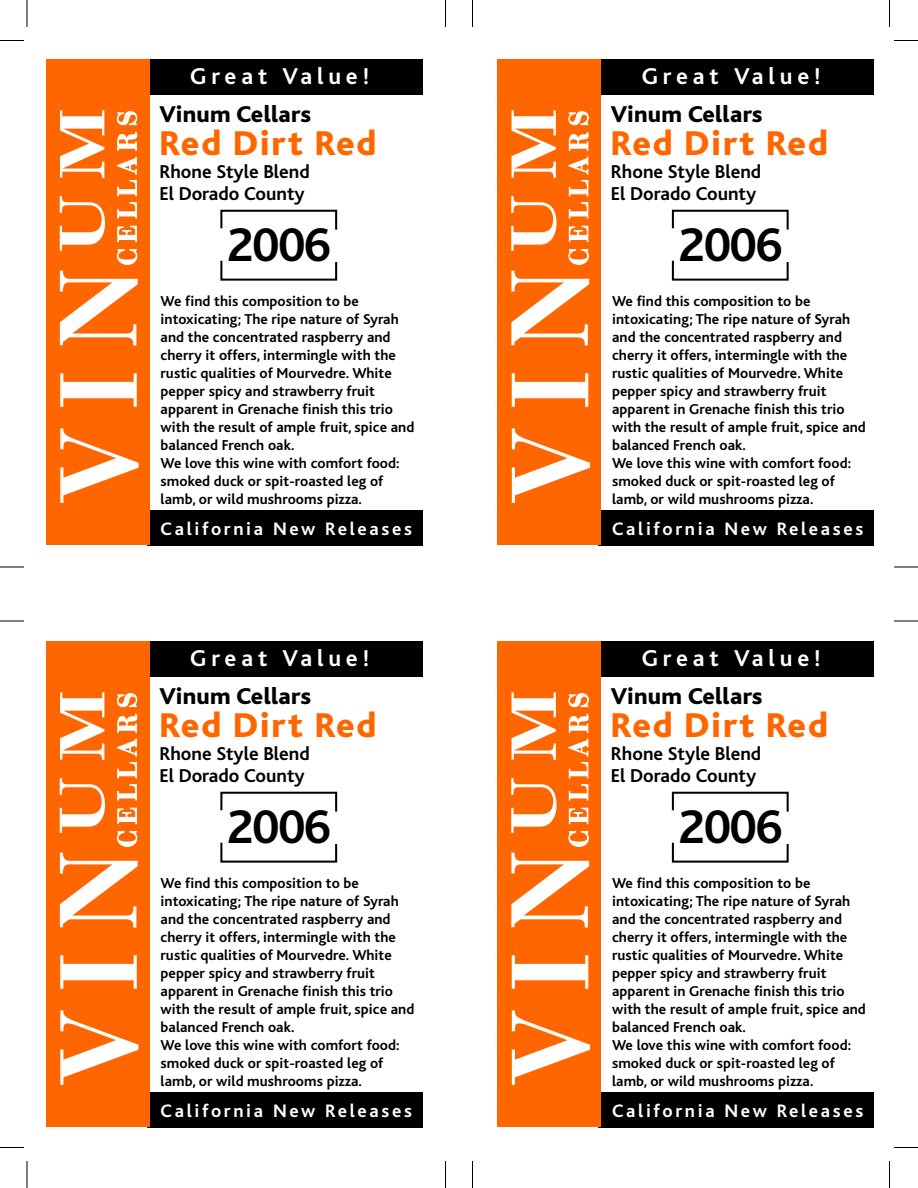
<style>
.page{position:relative;width:918px;height:1188px;background:#fff}
.page>*{position:absolute;margin:0;border:0;box-sizing:border-box;transform-origin:0 0}
.t1{font:700 49.5px "Bliss";letter-spacing:-.02em;color:#000}
.t2{font:800 36px "Bliss";letter-spacing:.05em;color:#f60}
.t3{font:800 24px "Bliss";letter-spacing:.01em;color:#000}
.t4{font:700 24px "Bliss";letter-spacing:.2em;color:#fff}
.t5{font:700 19.5px/22.5px "Bliss";color:#000}
.t6{font:700 18.9px "Bliss";letter-spacing:.14em;color:#fff}
.t7{font:700 15px/18px "Bliss";letter-spacing:.005em;color:#000}
</style>
<div class="page">
<div style="left:147px;top:59px;width:276px;height:36px;background:#000"></div>
<div style="left:147px;top:510px;width:276px;height:36px;background:#000"></div>
<div style="left:46px;top:59px;width:104px;height:486px;background:#f60"></div>
<svg style="left:116px;top:249px;width:22px;height:16px"></svg>
<svg style="left:117px;top:225px;width:20px;height:18px"></svg>
<svg style="left:116px;top:111px;width:22px;height:108px"></svg>
<svg style="left:60px;top:428px;width:79px;height:75px"></svg>
<svg style="left:60px;top:373px;width:77px;height:34px"></svg>
<svg style="left:60px;top:271px;width:78px;height:75px"></svg>
<svg style="left:60px;top:196px;width:45px;height:55px"></svg>
<svg style="left:60px;top:110px;width:44px;height:68px"></svg>
<svg style="left:220px;top:209px;width:118px;height:72px"></svg>
<svg style="left:27px;top:0;width:1px;height:27px"></svg>
<svg style="left:445px;top:0;width:1px;height:27px"></svg>
<svg style="left:472px;top:0;width:1px;height:27px"></svg>
<svg style="left:889px;top:0;width:1px;height:27px"></svg>
<svg style="left:27px;top:1161px;width:1px;height:27px"></svg>
<svg style="left:445px;top:1161px;width:1px;height:27px"></svg>
<svg style="left:472px;top:1161px;width:1px;height:27px"></svg>
<svg style="left:889px;top:1161px;width:1px;height:27px"></svg>
<svg style="left:894px;top:567px;width:24px;height:1px"></svg>
<svg style="left:894px;top:621px;width:24px;height:1px"></svg>
<svg style="left:0;top:567px;width:24px;height:1px"></svg>
<svg style="left:894px;top:40px;width:24px;height:1px"></svg>
<svg style="left:0;top:40px;width:24px;height:1px"></svg>
<svg style="left:0;top:621px;width:24px;height:1px"></svg>
<svg style="left:894px;top:1147px;width:24px;height:1px"></svg>
<svg style="left:0;top:1147px;width:24px;height:1px"></svg>
<div style="left:599px;top:59px;width:275px;height:36px;background:#000"></div>
<div style="left:599px;top:510px;width:275px;height:36px;background:#000"></div>
<div style="left:497px;top:59px;width:104px;height:486px;background:#f60"></div>
<svg style="left:568px;top:249px;width:21px;height:16px"></svg>
<svg style="left:568px;top:225px;width:21px;height:18px"></svg>
<svg style="left:568px;top:111px;width:21px;height:108px"></svg>
<svg style="left:512px;top:428px;width:78px;height:75px"></svg>
<svg style="left:512px;top:373px;width:76px;height:34px"></svg>
<svg style="left:511px;top:271px;width:78px;height:75px"></svg>
<svg style="left:511px;top:196px;width:46px;height:55px"></svg>
<svg style="left:512px;top:110px;width:44px;height:68px"></svg>
<svg style="left:671px;top:209px;width:118px;height:72px"></svg>
<div style="left:147px;top:641px;width:276px;height:36px;background:#000"></div>
<div style="left:147px;top:1092px;width:276px;height:36px;background:#000"></div>
<div style="left:46px;top:641px;width:104px;height:486px;background:#f60"></div>
<svg style="left:116px;top:831px;width:22px;height:16px"></svg>
<svg style="left:117px;top:807px;width:20px;height:18px"></svg>
<svg style="left:116px;top:693px;width:22px;height:108px"></svg>
<svg style="left:60px;top:1010px;width:79px;height:75px"></svg>
<svg style="left:60px;top:955px;width:77px;height:34px"></svg>
<svg style="left:60px;top:853px;width:78px;height:75px"></svg>
<svg style="left:60px;top:778px;width:45px;height:55px"></svg>
<svg style="left:60px;top:692px;width:44px;height:68px"></svg>
<svg style="left:220px;top:791px;width:118px;height:72px"></svg>
<div style="left:599px;top:641px;width:275px;height:36px;background:#000"></div>
<div style="left:599px;top:1092px;width:275px;height:36px;background:#000"></div>
<div style="left:497px;top:641px;width:104px;height:486px;background:#f60"></div>
<svg style="left:568px;top:831px;width:21px;height:16px"></svg>
<svg style="left:568px;top:807px;width:21px;height:18px"></svg>
<svg style="left:568px;top:693px;width:21px;height:108px"></svg>
<svg style="left:512px;top:1010px;width:78px;height:75px"></svg>
<svg style="left:512px;top:955px;width:76px;height:34px"></svg>
<svg style="left:511px;top:853px;width:78px;height:75px"></svg>
<svg style="left:511px;top:778px;width:46px;height:55px"></svg>
<svg style="left:512px;top:692px;width:44px;height:68px"></svg>
<svg style="left:671px;top:791px;width:118px;height:72px"></svg>
<h3 class="t4" style="left:190px;top:67px;width:180px">Great Value!</h3>
<h3 class="t4" style="left:642px;top:67px;width:180px">Great Value!</h3>
<h3 class="t3" style="left:159px;top:100px;width:153px">Vinum Cellars</h3>
<h2 class="t2" style="left:159px;top:122px;width:218px">Red Dirt Red</h2>
<h3 class="t5" style="left:159px;top:162px;width:152px">Rhone Style Blend<br>El Dorado County</h3>
<h3 class="t3" style="left:611px;top:100px;width:153px">Vinum Cellars</h3>
<h2 class="t2" style="left:611px;top:122px;width:218px">Red Dirt Red</h2>
<h3 class="t5" style="left:611px;top:162px;width:152px">Rhone Style Blend<br>El Dorado County</h3>
<h1 class="t1" style="left:227px;top:227px;width:106px">2006</h1>
<h1 class="t1" style="left:678px;top:227px;width:106px">2006</h1>
<p class="t7" style="left:161px;top:294px;width:255px">We find this composition to be intoxicating; The ripe nature of Syrah and the concentrated raspberry and cherry it offers, intermingle with the rustic qualities of Mourvedre. White pepper spicy and strawberry fruit apparent in Grenache finish this trio with the result of ample fruit, spice and balanced French oak.<br>We love this wine with comfort food: smoked duck or spit-roasted leg of lamb, or wild mushrooms pizza.</p>
<p class="t7" style="left:612px;top:294px;width:255px">We find this composition to be intoxicating; The ripe nature of Syrah and the concentrated raspberry and cherry it offers, intermingle with the rustic qualities of Mourvedre. White pepper spicy and strawberry fruit apparent in Grenache finish this trio with the result of ample fruit, spice and balanced French oak.<br>We love this wine with comfort food: smoked duck or spit-roasted leg of lamb, or wild mushrooms pizza.</p>
<p class="t6" style="left:161px;top:521px;width:253px">California New Releases</p>
<p class="t6" style="left:612px;top:521px;width:253px">California New Releases</p>
<h3 class="t4" style="left:190px;top:649px;width:180px">Great Value!</h3>
<h3 class="t4" style="left:642px;top:649px;width:180px">Great Value!</h3>
<h3 class="t3" style="left:159px;top:682px;width:153px">Vinum Cellars</h3>
<h2 class="t2" style="left:159px;top:704px;width:218px">Red Dirt Red</h2>
<h3 class="t5" style="left:159px;top:744px;width:152px">Rhone Style Blend<br>El Dorado County</h3>
<h3 class="t3" style="left:611px;top:682px;width:153px">Vinum Cellars</h3>
<h2 class="t2" style="left:611px;top:704px;width:218px">Red Dirt Red</h2>
<h3 class="t5" style="left:611px;top:744px;width:152px">Rhone Style Blend<br>El Dorado County</h3>
<h1 class="t1" style="left:227px;top:809px;width:106px">2006</h1>
<h1 class="t1" style="left:678px;top:809px;width:106px">2006</h1>
<p class="t7" style="left:161px;top:876px;width:255px">We find this composition to be intoxicating; The ripe nature of Syrah and the concentrated raspberry and cherry it offers, intermingle with the rustic qualities of Mourvedre. White pepper spicy and strawberry fruit apparent in Grenache finish this trio with the result of ample fruit, spice and balanced French oak.<br>We love this wine with comfort food: smoked duck or spit-roasted leg of lamb, or wild mushrooms pizza.</p>
<p class="t7" style="left:612px;top:876px;width:255px">We find this composition to be intoxicating; The ripe nature of Syrah and the concentrated raspberry and cherry it offers, intermingle with the rustic qualities of Mourvedre. White pepper spicy and strawberry fruit apparent in Grenache finish this trio with the result of ample fruit, spice and balanced French oak.<br>We love this wine with comfort food: smoked duck or spit-roasted leg of lamb, or wild mushrooms pizza.</p>
<p class="t6" style="left:161px;top:1103px;width:253px">California New Releases</p>
<p class="t6" style="left:612px;top:1103px;width:253px">California New Releases</p>
</div>
